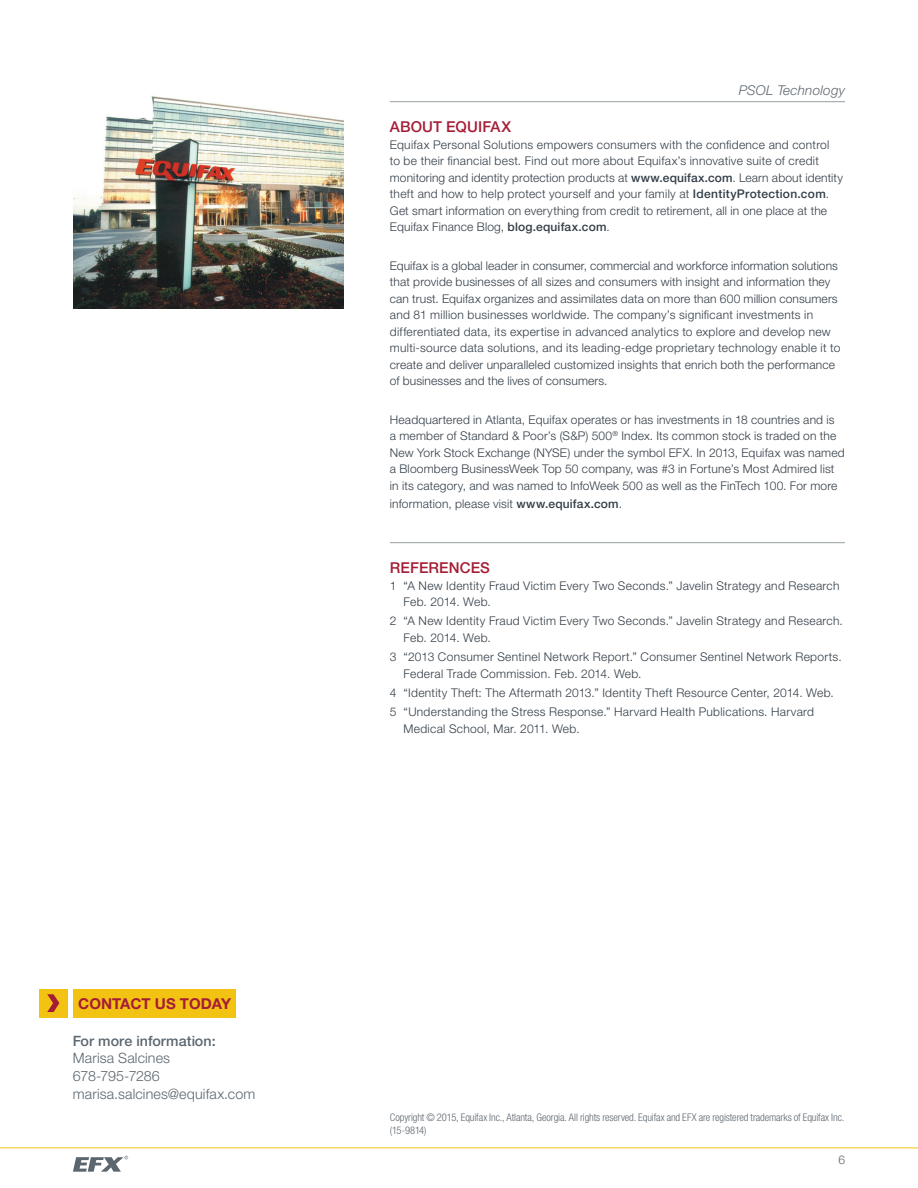
<style>
.page{position:relative;width:918px;height:1188px;background:#fff}
.page>*{position:absolute;margin:0;border:0;box-sizing:border-box;transform-origin:0 0}
.t1{font:500 15px "Helvetica Neue LT Std";letter-spacing:.01em;color:#a51d35}
.t2{font:700 15px "Helvetica Neue LT Std";color:#a51d35}
.t3{font:300 14.25px/18px "Helvetica Neue LT Std";letter-spacing:.01em;color:#5c666f}
.t4{font:500 14.25px "Helvetica Neue LT Std";letter-spacing:.01em;color:#5c666f}
.t5{font:italic 300 13.5px "Helvetica Neue LT Std";letter-spacing:.02em;color:#5c666f}
.t6{font:300 12px/16.5px "Helvetica Neue LT Std";letter-spacing:.015em;color:#323d47}
.t7{font:300 12px "Helvetica Neue LT Std";color:#5c666f}
.t8{font:300 condensed 10.5px/13.5px "Helvetica Neue LT Std";letter-spacing:-.01em;color:#5c666f}
.s1{font-weight:500}
</style>
<div class="page">
<hr style="left:0;top:1148px;width:918px;height:1px;background:#f3c314">
<div style="left:73px;top:989px;width:163px;height:28px;background:#f3c314"></div>
<div style="left:39px;top:989px;width:29px;height:28px;background:#f3c314"></div>
<svg style="left:47px;top:994px;width:12px;height:18px"></svg>
<svg style="left:73px;top:1156px;width:55px;height:16px"></svg>
<img style="left:74px;top:96px;width:270px;height:212px">
<hr style="left:390px;top:101px;width:455px;height:1px;background:#a2aaad">
<hr style="left:390px;top:542px;width:455px;height:1px;background:#a2aaad">
<p class="t2" style="left:78px;top:994px;width:154px">CONTACT US TODAY</p>
<p class="t4" style="left:73px;top:1032px;width:144px">For more information:</p>
<p class="t3" style="left:73px;top:1049px;width:184px">Marisa Salcines<br>678-795-7286 marisa.salcines@equifax.com</p>
<p class="t5" style="left:739px;top:82px;width:108px">PSOL Technology</p>
<p class="t1" style="left:390px;top:118px;width:123px">ABOUT EQUIFAX</p>
<p class="t6" style="left:390px;top:136px;width:455px">Equifax Personal Solutions empowers consumers with the confidence and control<br>to be their financial best. Find out more about Equifax’s innovative suite of credit monitoring and identity protection products at <span class="s1">www.equifax.com</span>. Learn about identity theft and how to help protect yourself and your family at <span class="s1">IdentityProtection.com</span>.<br>Get smart information on everything from credit to retirement, all in one place at the Equifax Finance Blog, <span class="s1">blog.equifax.com</span>.</p>
<p class="t6" style="left:390px;top:257px;width:452px">Equifax is a global leader in consumer, commercial and workforce information solutions that provide businesses of all sizes and consumers with insight and information they can trust. Equifax organizes and assimilates data on more than 600 million consumers and 81 million businesses worldwide. The company’s significant investments in differentiated data, its expertise in advanced analytics to explore and develop new multi-source data solutions, and its leading-edge proprietary technology enable it to create and deliver unparalleled customized insights that enrich both the performance of businesses and the lives of consumers.</p>
<p class="t6" style="left:390px;top:411px;width:456px">Headquartered in Atlanta, Equifax operates or has investments in 18 countries and is<br>a member of Standard &amp; Poor’s (S&amp;P) 500<sup>®</sup> Index. Its common stock is traded on the New York Stock Exchange (NYSE) under the symbol EFX. In 2013, Equifax was named a Bloomberg BusinessWeek Top 50 company, was #3 in Fortune’s Most Admired list in its category, and was named to InfoWeek 500 as well as the FinTech 100. For more</p>
<p class="t6" style="left:390px;top:495px;width:234px">information, please visit <span class="s1">www.equifax.com</span>.</p>
<p class="t1" style="left:390px;top:559px;width:102px">REFERENCES</p>
<p class="t6" style="left:404px;top:577px;width:437px;text-indent:-14px">1 “A New Identity Fraud Victim Every Two Seconds.” Javelin Strategy and Research<br>Feb. 2014. Web.</p>
<p class="t6" style="left:404px;top:613px;width:441px;text-indent:-14px">2 “A New Identity Fraud Victim Every Two Seconds.” Javelin Strategy and Research.<br>Feb. 2014. Web.</p>
<p class="t6" style="left:404px;top:648px;width:440px;text-indent:-14px">3 “2013 Consumer Sentinel Network Report.” Consumer Sentinel Network Reports.<br>Federal Trade Commission. Feb. 2014. Web.</p>
<p class="t6" style="left:390px;top:683px;width:445px;line-height:19.2px">4 “Identity Theft: The Aftermath 2013.” Identity Theft Resource Center, 2014. Web.<br>5 “Understanding the Stress Response.” Harvard Health Publications. Harvard</p>
<p class="t6" style="left:404px;top:720px;width:178px">Medical School, Mar. 2011. Web.</p>
<p class="t8" style="left:390px;top:1110px;width:456px">Copyright © 2015, Equifax Inc., Atlanta, Georgia. All rights reserved. Equifax and EFX are registered trademarks of Equifax Inc. (15-9814)</p>
<p class="t7" style="left:838px;top:1153px;width:8px">6</p>
</div>
